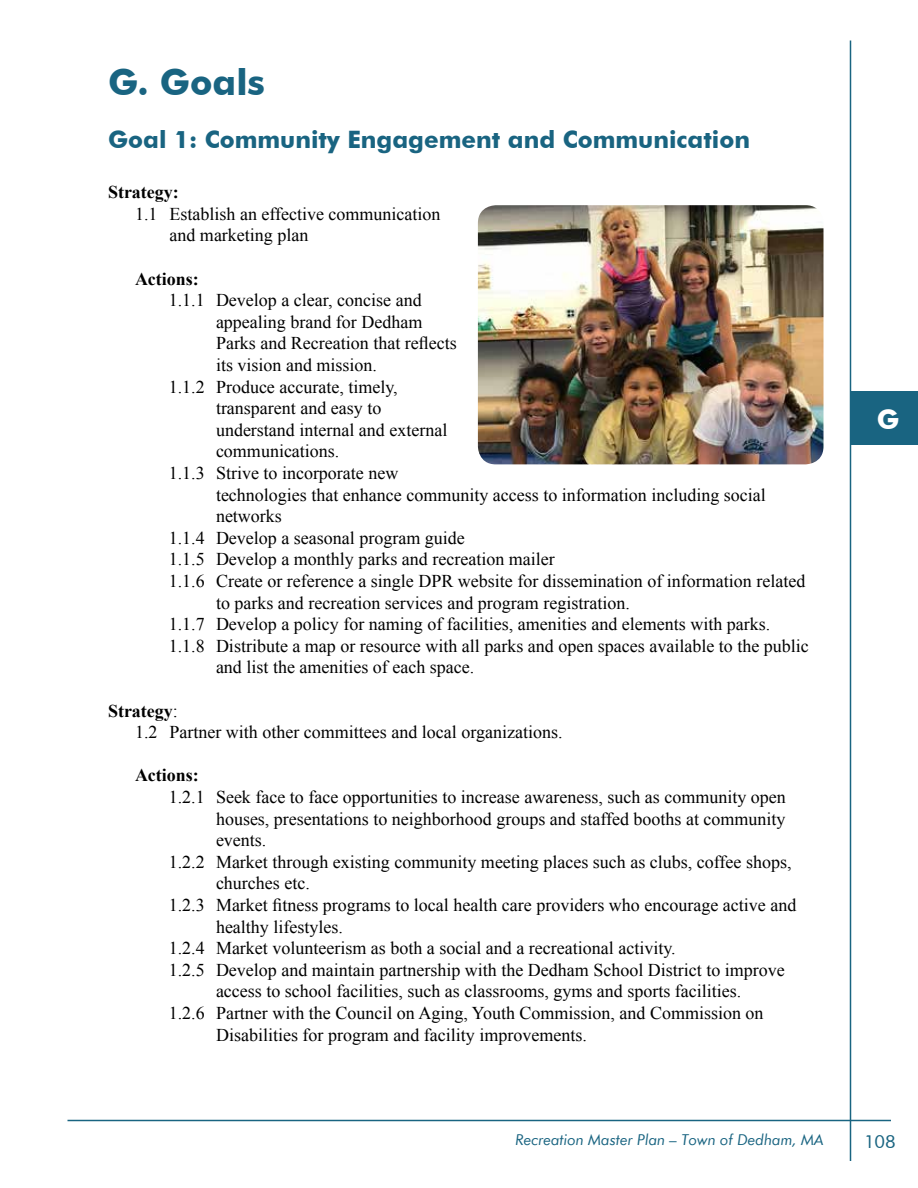
<style>
.page{position:relative;width:918px;height:1188px;background:#fff}
.page>*{position:absolute;margin:0;border:0;box-sizing:border-box;transform-origin:0 0}
.t1{font:700 36px "Futura BT";color:#196481}
.t2{font:700 27px "Futura BT";color:#fff}
.t3{font:700 24px "Futura BT";color:#196481}
.t4{font:18px/21.6px "Times New Roman";color:#000}
.t5{font:700 18px "Times New Roman";color:#000}
.t6{font:18px "Futura BT";color:#196481}
.t7{font:italic 15px "Futura BT";color:#196481}
.s1{font-weight:700}
</style>
<div class="page">
<hr style="left:68px;top:1120px;width:823px;height:1px;background:#196481">
<hr style="left:850px;top:40px;width:1px;height:1121px;background:#196481">
<div style="left:850px;top:392px;width:68px;height:54px;background:#196481"></div>
<img style="left:478px;top:205px;width:346px;height:259px">
<h1 class="t1" style="left:108px;top:60px;width:159px">G. Goals</h1>
<h3 class="t3" style="left:108px;top:125px;width:644px">Goal 1: Community Engagement and Communication</h3>
<p class="t5" style="left:108px;top:180px;width:72px">Strategy:</p>
<p class="t4" style="left:170px;top:203px;width:273px;text-indent:-35px">1.1 Establish an effective communication and marketing plan</p>
<p class="t5" style="left:135px;top:266px;width:65px">Actions:</p>
<p class="t4" style="left:169px;top:289px;width:254px">1.1.1 Develop a clear, concise and</p>
<p class="t4" style="left:216px;top:311px;width:208px">appealing brand for Dedham</p>
<p class="t4" style="left:216px;top:332px;width:242px">Parks and Recreation that reflects</p>
<p class="t4" style="left:216px;top:354px;width:163px">its vision and mission.</p>
<p class="t4" style="left:169px;top:376px;width:230px">1.1.2 Produce accurate, timely,</p>
<p class="t4" style="left:216px;top:397px;width:167px">transparent and easy to</p>
<p class="t4" style="left:216px;top:419px;width:233px">understand internal and external</p>
<p class="t4" style="left:216px;top:440px;width:125px">communications.</p>
<p class="t4" style="left:169px;top:462px;width:231px">1.1.3 Strive to incorporate new</p>
<p class="t4" style="left:216px;top:484px;width:551px">technologies that enhance community access to information including social</p>
<p class="t4" style="left:216px;top:505px;width:67px">networks</p>
<p class="t4" style="left:169px;top:527px;width:298px">1.1.4 Develop a seasonal program guide</p>
<p class="t4" style="left:169px;top:548px;width:388px">1.1.5 Develop a monthly parks and recreation mailer</p>
<p class="t4" style="left:169px;top:570px;width:638px">1.1.6 Create or reference a single DPR website for dissemination of information related</p>
<p class="t4" style="left:216px;top:592px;width:415px">to parks and recreation services and program registration.</p>
<p class="t4" style="left:169px;top:613px;width:603px">1.1.7 Develop a policy for naming of facilities, amenities and elements with parks.</p>
<p class="t4" style="left:169px;top:635px;width:642px">1.1.8 Distribute a map or resource with all parks and open spaces available to the public</p>
<p class="t4" style="left:216px;top:656px;width:260px">and list the amenities of each space.</p>
<p class="t4" style="left:135px;top:700px;width:429px;text-indent:-27px"><span class="s1">Strategy</span>:<br>1.2 Partner with other committees and local organizations.</p>
<p class="t5" style="left:135px;top:763px;width:65px">Actions:</p>
<p class="t4" style="left:169px;top:786px;width:619px">1.2.1 Seek face to face opportunities to increase awareness, such as community open</p>
<p class="t4" style="left:216px;top:808px;width:571px">houses, presentations to neighborhood groups and staffed booths at community</p>
<p class="t4" style="left:216px;top:829px;width:52px">events.</p>
<p class="t4" style="left:169px;top:851px;width:624px">1.2.2 Market through existing community meeting places such as clubs, coffee shops,</p>
<p class="t4" style="left:216px;top:872px;width:95px">churches etc.</p>
<p class="t4" style="left:169px;top:894px;width:629px">1.2.3 Market fitness programs to local health care providers who encourage active and</p>
<p class="t4" style="left:216px;top:916px;width:128px">healthy lifestyles.</p>
<p class="t4" style="left:169px;top:937px;width:508px">1.2.4 Market volunteerism as both a social and a recreational activity.</p>
<p class="t4" style="left:169px;top:959px;width:618px">1.2.5 Develop and maintain partnership with the Dedham School District to improve</p>
<p class="t4" style="left:216px;top:980px;width:527px">access to school facilities, such as classrooms, gyms and sports facilities.</p>
<p class="t4" style="left:169px;top:1002px;width:596px">1.2.6 Partner with the Council on Aging, Youth Commission, and Commission on</p>
<p class="t4" style="left:216px;top:1024px;width:372px">Disabilities for program and facility improvements.</p>
<h2 class="t2" style="left:877px;top:403px;width:24px">G</h2>
<p class="t7" style="left:516px;top:1131px;width:309px">Recreation Master Plan – Town of Dedham, MA</p>
<p class="t6" style="left:864px;top:1130px;width:33px">108</p>
</div>
